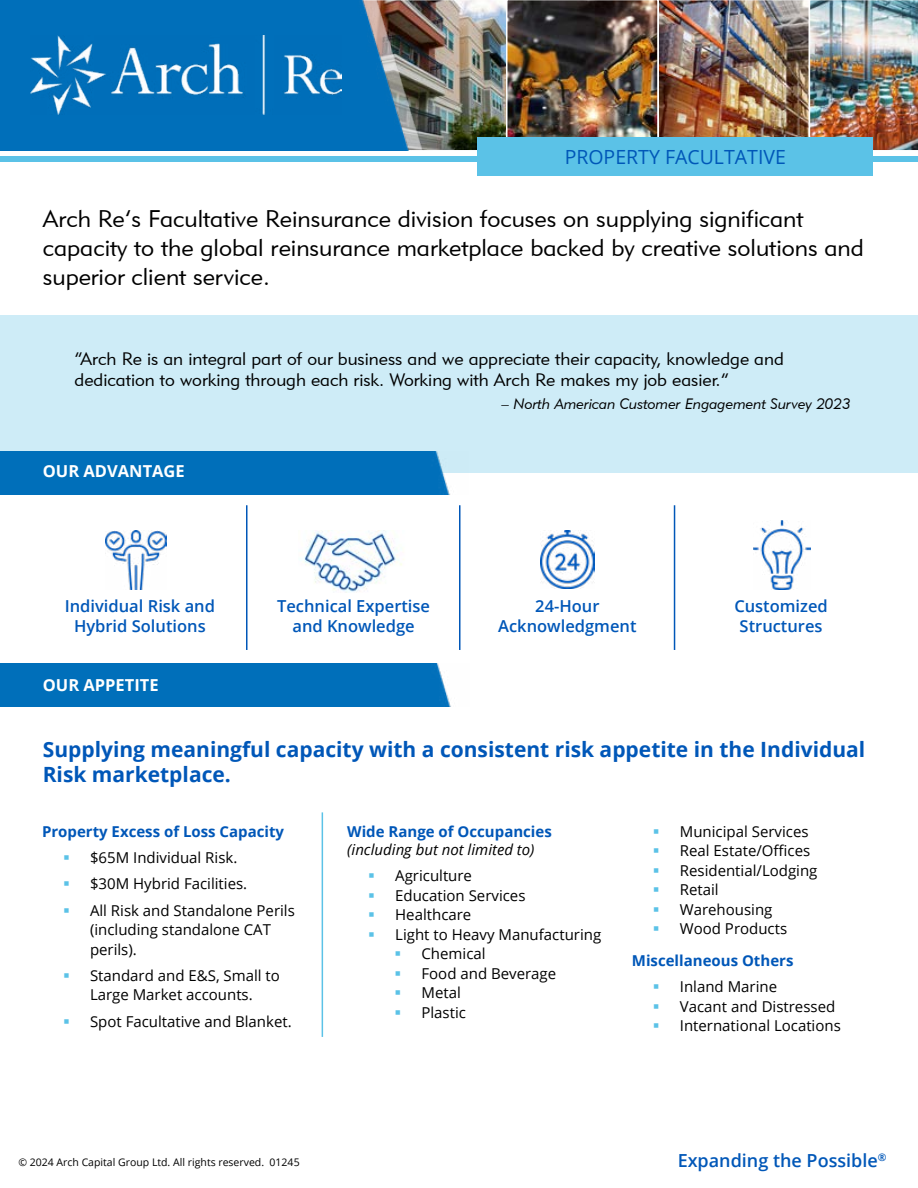
<style>
.page{position:relative;width:918px;height:1188px;background:#fff}
.page>*{position:absolute;margin:0;border:0;box-sizing:border-box;transform-origin:0 0}
.t1{font:24px/28.8px "Geometric 415 BT Lite A";color:#000}
.t2{font:700 21px/25.2px "Open Sans";color:#0057b8}
.t3{font:19.5px "Open Sans";color:#0057b8}
.t4{font:18px/21.6px "Geometric 415 BT Lite A";color:#000}
.t5{font:600 18px "Open Sans";color:#0057b8}
.t6{font:600 16.5px/19.8px "Open Sans";color:#0057b8;text-align:center}
.t7{font:700 16.5px "Open Sans";color:#fff}
.t8{font:15px/19.5px "Open Sans";color:#000}
.t9{font:700 15px "Open Sans";color:#0057b8}
.t10{font:15px "Geometric 415 BT Lite Italic A";color:#000}
.t11{font:italic 15px "Open Sans";color:#000}
.t12{font:10.5px "Open Sans";color:#000}
</style>
<div class="page">
<div style="left:0;top:315px;width:918px;height:158px;background:#ceecf7"></div>
<div style="left:0;top:452px;width:450px;height:43px;background:#006fba"></div>
<div style="left:0;top:663px;width:451px;height:44px;background:#006fba"></div>
<img style="left:323px;top:0;width:595px;height:151px">
<img style="left:445px;top:0;width:14px;height:150px">
<img style="left:0;top:0;width:445px;height:150px">
<img style="left:30px;top:36px;width:312px;height:78px">
<div style="left:0;top:157px;width:918px;height:5px;background:#5bc2e7"></div>
<div style="left:477px;top:138px;width:396px;height:38px;background:#5bc2e7"></div>
<img style="left:753px;top:521px;width:58px;height:68px">
<img style="left:541px;top:531px;width:53px;height:58px">
<img style="left:105px;top:531px;width:61px;height:58px">
<img style="left:303px;top:531px;width:99px;height:61px">
<hr style="left:246px;top:505px;width:2px;height:145px;background:#0057b8">
<hr style="left:459px;top:505px;width:1px;height:145px;background:#0057b8">
<hr style="left:674px;top:505px;width:1px;height:145px;background:#0057b8">
<hr style="left:322px;top:812px;width:1px;height:225px;background:#5bc2e7">
<h3 class="t3" style="left:565px;top:144px;width:223px">PROPERTY FACULTATIVE</h3>
<h1 class="t1" style="left:43px;top:204px;width:823px">Arch Re’s Facultative Reinsurance division focuses on supplying significant capacity to the global reinsurance marketplace backed by creative solutions and superior client service.</h1>
<p class="t4" style="left:75px;top:347px;width:711px">“Arch Re is an integral part of our business and we appreciate their capacity, knowledge and dedication to working through each risk. Working with Arch Re makes my job easier.”</p>
<p class="t10" style="left:502px;top:394px;width:350px">– North American Customer Engagement Survey 2023</p>
<p class="t7" style="left:43px;top:459px;width:144px">OUR ADVANTAGE</p>
<p class="t6" style="left:65px;top:596px;width:152px">Individual Risk and<br>Hybrid Solutions</p>
<p class="t6" style="left:277px;top:596px;width:155px">Technical Expertise and Knowledge</p>
<p class="t6" style="left:498px;top:596px;width:140px">24-Hour<br>Acknowledgment</p>
<p class="t6" style="left:734px;top:596px;width:95px">Customized<br>Structures</p>
<p class="t7" style="left:43px;top:674px;width:117px">OUR APPETITE</p>
<h2 class="t2" style="left:43px;top:736px;width:824px">Supplying meaningful capacity with a consistent risk appetite in the Individual<br>Risk marketplace.</h2>
<p class="t9" style="left:42px;top:821px;width:244px">Property Excess of Loss Capacity</p>
<p class="t8" style="left:90px;top:844px;width:206px;line-height:26.2px">$65M Individual Risk.<br>$30M Hybrid Facilities.<br>All Risk and Standalone Perils</p>
<p class="t8" style="left:90px;top:919px;width:183px">(including standalone CAT perils).</p>
<p class="t8" style="left:90px;top:965px;width:191px">Standard and E&amp;S, Small to<br>Large Market accounts.</p>
<p class="t8" style="left:90px;top:1011px;width:203px">Spot Facultative and Blanket.</p>
<p class="t9" style="left:347px;top:821px;width:206px">Wide Range of Occupancies</p>
<p class="t11" style="left:347px;top:839px;width:189px">(including but not limited to)</p>
<p class="t8" style="left:395px;top:865px;width:78px">Agriculture</p>
<p class="t8" style="left:395px;top:885px;width:132px">Education Services</p>
<p class="t8" style="left:395px;top:904px;width:78px">Healthcare</p>
<p class="t8" style="left:395px;top:924px;width:207px">Light to Heavy Manufacturing</p>
<p class="t8" style="left:422px;top:943px;width:66px">Chemical</p>
<p class="t8" style="left:422px;top:963px;width:136px">Food and Beverage</p>
<p class="t8" style="left:422px;top:982px;width:41px">Metal</p>
<p class="t8" style="left:422px;top:1002px;width:46px">Plastic</p>
<p class="t8" style="left:680px;top:821px;width:139px">Municipal Services<br>Real Estate/Offices<br>Residential/Lodging<br>Retail<br>Warehousing<br>Wood Products</p>
<p class="t9" style="left:632px;top:950px;width:163px">Miscellaneous Others</p>
<p class="t8" style="left:680px;top:976px;width:163px">Inland Marine<br>Vacant and Distressed<br>International Locations</p>
<p class="t12" style="left:18px;top:1155px;width:283px">© 2024 Arch Capital Group Ltd. All rights reserved. 01245</p>
<p class="t5" style="left:678px;top:1148px;width:210px">Expanding the Possible<sup>®</sup></p>
</div>
